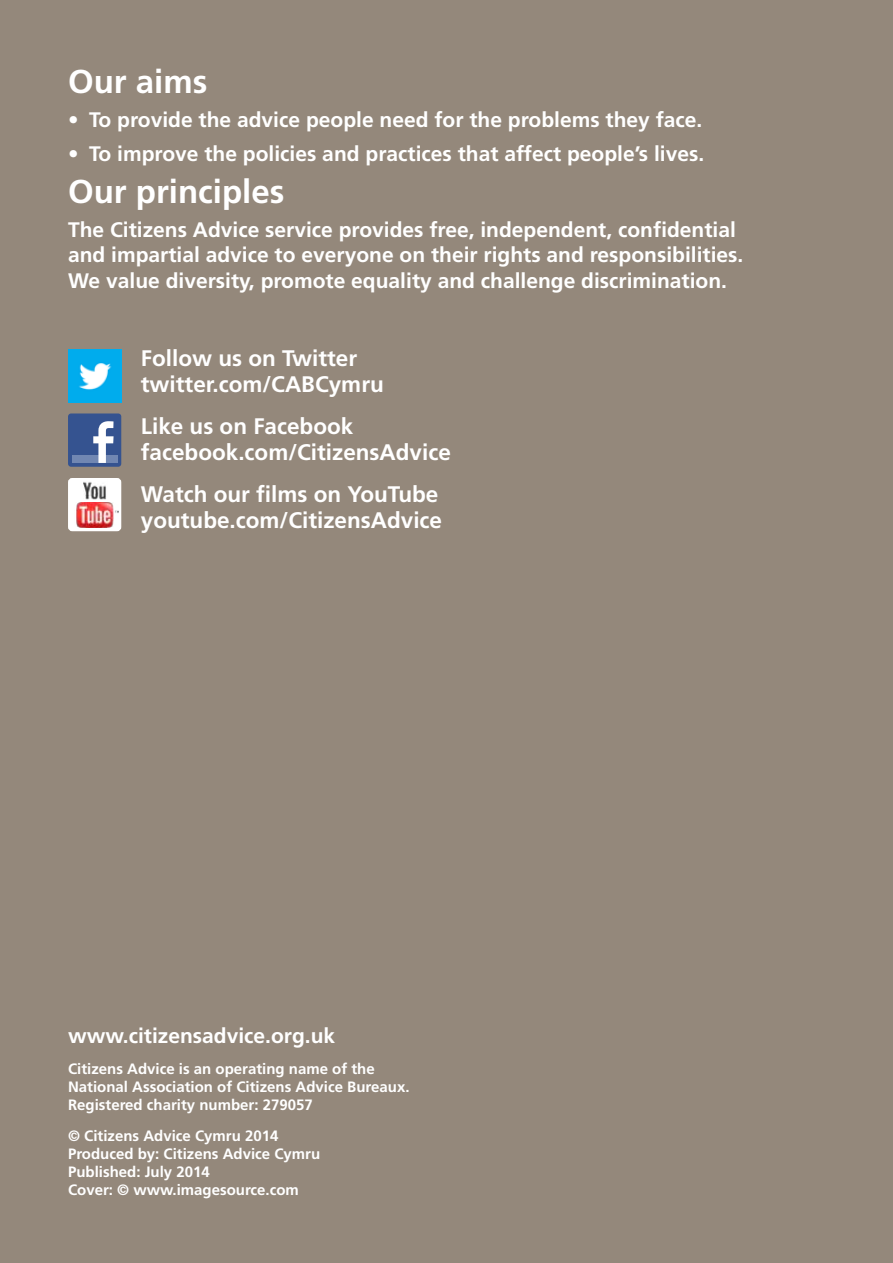
<style>
.page{position:relative;width:893px;height:1263px;background:#94887b}
.page>*{position:absolute;margin:0;border:0;box-sizing:border-box;transform-origin:0 0}
.t1{font:700 33px "Frutiger LT Std";color:#fff}
.t2{font:700 22.5px/25.5px "Frutiger LT Std";color:#fff}
.t3{font:700 21px/25.5px "Frutiger LT Std";color:#fff}
.t4{font:700 15px/18px "Frutiger LT Std";color:#fff}
</style>
<div class="page">
<div style="left:68px;top:413px;width:53px;height:54px;background:#355390;border-radius:3px"></div>
<div style="left:72px;top:455px;width:45px;height:8px;background:#7187b2"></div>
<svg style="left:93px;top:421px;width:21px;height:42px"></svg>
<img style="left:68px;top:349px;width:53px;height:53px">
<div style="left:70px;top:480px;width:49px;height:49px;background:#fff;border-radius:2px"></div>
<div style="left:68px;top:478px;width:53px;height:53px;border:4px solid #fff;border-radius:2px"></div>
<img style="left:83px;top:479px;width:24px;height:24px">
<img style="left:75px;top:503px;width:44px;height:24px">
<h1 class="t1" style="left:68px;top:62px;width:141px">Our aims</h1>
<p class="t3" style="left:68px;top:107px;width:636px">• To provide the advice people need for the problems they face.</p>
<p class="t3" style="left:68px;top:141px;width:638px">• To improve the policies and practices that affect people’s lives.</p>
<h1 class="t1" style="left:68px;top:172px;width:218px">Our principles</h1>
<p class="t3" style="left:68px;top:217px;width:677px">The Citizens Advice service provides free, independent, confidential and impartial advice to everyone on their rights and responsibilities.<br>We value diversity, promote equality and challenge discrimination.</p>
<p class="t2" style="left:141px;top:346px;width:244px">Follow us on Twitter twitter.com/CABCymru</p>
<p class="t2" style="left:141px;top:414px;width:312px">Like us on Facebook facebook.com/CitizensAdvice</p>
<p class="t2" style="left:141px;top:482px;width:303px">Watch our films on YouTube youtube.com/CitizensAdvice</p>
<p class="t3" style="left:68px;top:1023px;width:269px">www.citizensadvice.org.uk</p>
<p class="t4" style="left:68px;top:1060px;width:343px">Citizens Advice is an operating name of the<br>National Association of Citizens Advice Bureaux.<br>Registered charity number: 279057</p>
<p class="t4" style="left:68px;top:1127px;width:254px">© Citizens Advice Cymru 2014<br>Produced by: Citizens Advice Cymru<br>Published: July 2014<br>Cover: © www.imagesource.com</p>
</div>
